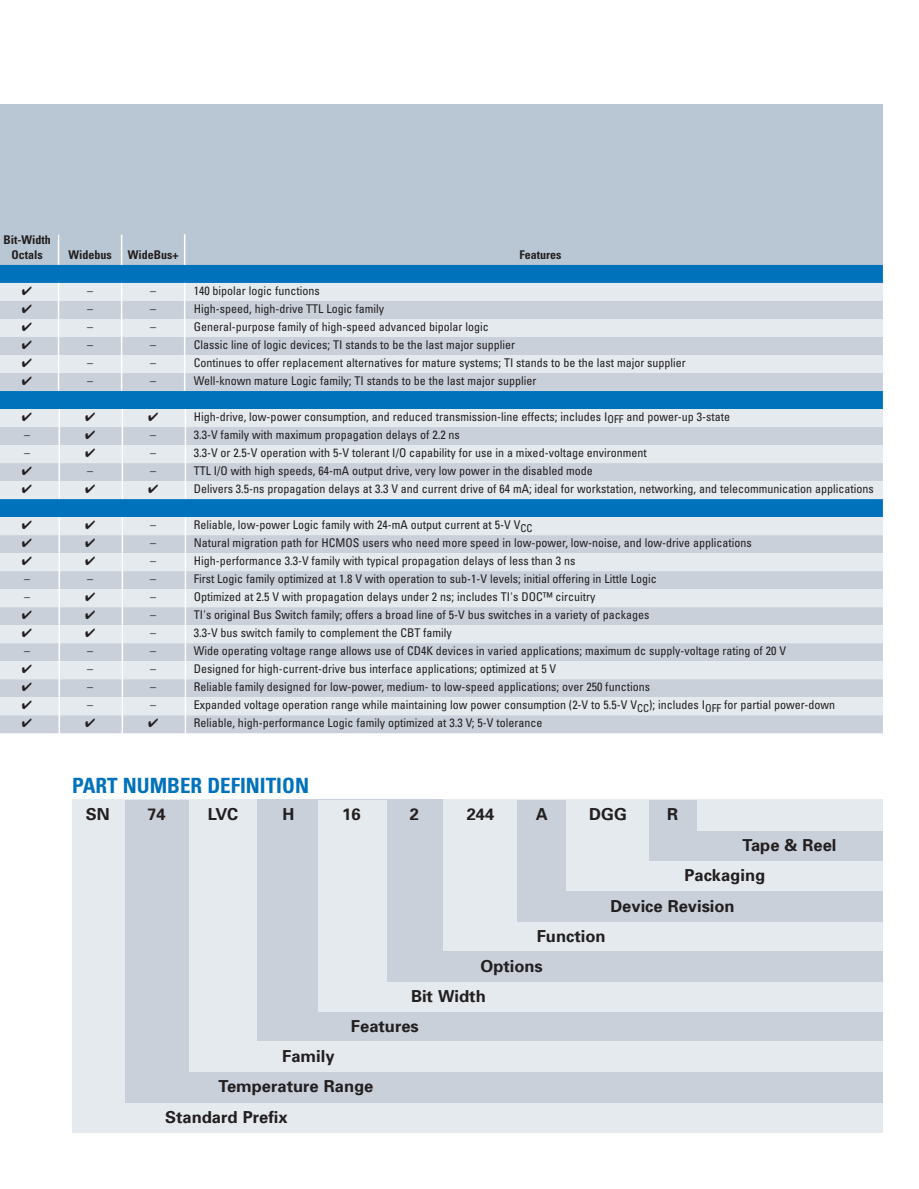
<style>
.page{position:relative;width:919px;height:1189px;background:#fff}
.page>*{position:absolute;margin:0;border:0;box-sizing:border-box;transform-origin:0 0}
.t1{font:700 condensed 21px "Univers";color:#0072bc}
.t2{font:700 16.5px "Univers";color:#231f20}
.t3{font:condensed 12px "Univers";color:#231f20}
.t4{font:700 condensed 12px/15px "Univers";color:#231f20;text-align:center}
</style>
<div class="page">
<div style="left:0;top:104px;width:882px;height:168px;background:#b9c6d3"></div>
<div style="left:0;top:265px;width:882px;height:18px;background:#0072bc"></div>
<div style="left:0;top:283px;width:882px;height:18px;background:#e4eaee"></div>
<div style="left:0;top:301px;width:882px;height:18px;background:#c9d0da"></div>
<div style="left:0;top:319px;width:882px;height:18px;background:#e4eaee"></div>
<div style="left:0;top:337px;width:882px;height:18px;background:#c9d0da"></div>
<div style="left:0;top:355px;width:882px;height:18px;background:#e4eaee"></div>
<div style="left:0;top:373px;width:882px;height:18px;background:#c9d0da"></div>
<div style="left:0;top:391px;width:882px;height:18px;background:#0072bc"></div>
<div style="left:0;top:409px;width:882px;height:18px;background:#e4eaee"></div>
<div style="left:0;top:427px;width:882px;height:18px;background:#c9d0da"></div>
<div style="left:0;top:445px;width:882px;height:18px;background:#e4eaee"></div>
<div style="left:0;top:463px;width:882px;height:18px;background:#c9d0da"></div>
<div style="left:0;top:481px;width:882px;height:18px;background:#e4eaee"></div>
<div style="left:0;top:499px;width:882px;height:18px;background:#0072bc"></div>
<div style="left:0;top:517px;width:882px;height:18px;background:#e4eaee"></div>
<div style="left:0;top:535px;width:882px;height:18px;background:#c9d0da"></div>
<div style="left:0;top:553px;width:882px;height:18px;background:#e4eaee"></div>
<div style="left:0;top:571px;width:882px;height:18px;background:#c9d0da"></div>
<div style="left:0;top:589px;width:882px;height:18px;background:#e4eaee"></div>
<div style="left:0;top:607px;width:882px;height:18px;background:#c9d0da"></div>
<div style="left:0;top:625px;width:882px;height:18px;background:#e4eaee"></div>
<div style="left:0;top:643px;width:882px;height:18px;background:#c9d0da"></div>
<div style="left:0;top:661px;width:882px;height:18px;background:#e4eaee"></div>
<div style="left:0;top:679px;width:882px;height:18px;background:#c9d0da"></div>
<div style="left:0;top:697px;width:882px;height:18px;background:#e4eaee"></div>
<div style="left:0;top:715px;width:882px;height:18px;background:#c9d0da"></div>
<div style="left:72px;top:799px;width:810px;height:333px;background:#e4eaee"></div>
<div style="left:125px;top:799px;width:757px;height:303px;background:#c9d0da"></div>
<div style="left:189px;top:799px;width:693px;height:272px;background:#e4eaee"></div>
<div style="left:258px;top:799px;width:624px;height:241px;background:#c9d0da"></div>
<div style="left:318px;top:799px;width:564px;height:212px;background:#e4eaee"></div>
<div style="left:387px;top:799px;width:495px;height:182px;background:#c9d0da"></div>
<div style="left:443px;top:799px;width:439px;height:152px;background:#e4eaee"></div>
<div style="left:517px;top:799px;width:365px;height:122px;background:#c9d0da"></div>
<div style="left:566px;top:799px;width:316px;height:91px;background:#e4eaee"></div>
<div style="left:649px;top:800px;width:233px;height:60px;background:#c9d0da"></div>
<div style="left:696px;top:800px;width:186px;height:30px;background:#e4eaee"></div>
<hr style="left:58px;top:235px;width:1px;height:30px;background:#fff">
<hr style="left:121px;top:235px;width:1px;height:30px;background:#fff">
<hr style="left:184px;top:234px;width:1px;height:31px;background:#fff">
<hr style="left:58px;top:283px;width:1px;height:107px;background:#fff">
<hr style="left:121px;top:283px;width:1px;height:107px;background:#fff">
<hr style="left:184px;top:283px;width:1px;height:107px;background:#fff">
<hr style="left:58px;top:409px;width:2px;height:90px;background:#fff">
<hr style="left:121px;top:409px;width:2px;height:90px;background:#fff">
<hr style="left:184px;top:409px;width:2px;height:90px;background:#fff">
<hr style="left:58px;top:517px;width:2px;height:216px;background:#fff">
<hr style="left:121px;top:517px;width:2px;height:216px;background:#fff">
<hr style="left:184px;top:517px;width:2px;height:216px;background:#fff">
<p class="t4" style="left:3px;top:233px;width:49px">Bit-Width<br>Octals</p>
<p class="t4" style="left:68px;top:248px;width:45px">Widebus</p>
<p class="t4" style="left:128px;top:248px;width:52px">WideBus+</p>
<p class="t4" style="left:519px;top:248px;width:43px">Features</p>
<p class="t3" style="left:87px;top:286px;width:7px">–</p>
<p class="t3" style="left:150px;top:286px;width:7px">–</p>
<p class="t3" style="left:194px;top:286px;width:128px">140 bipolar logic functions</p>
<p class="t3" style="left:87px;top:304px;width:7px">–</p>
<p class="t3" style="left:150px;top:304px;width:7px">–</p>
<p class="t3" style="left:194px;top:304px;width:192px">High-speed, high-drive TTL Logic family</p>
<p class="t3" style="left:87px;top:322px;width:7px">–</p>
<p class="t3" style="left:150px;top:322px;width:7px">–</p>
<p class="t3" style="left:194px;top:322px;width:296px">General-purpose family of high-speed advanced bipolar logic</p>
<p class="t3" style="left:87px;top:340px;width:7px">–</p>
<p class="t3" style="left:150px;top:340px;width:7px">–</p>
<p class="t3" style="left:194px;top:340px;width:323px">Classic line of logic devices; TI stands to be the last major supplier</p>
<p class="t3" style="left:87px;top:358px;width:7px">–</p>
<p class="t3" style="left:150px;top:358px;width:7px">–</p>
<p class="t3" style="left:194px;top:358px;width:493px">Continues to offer replacement alternatives for mature systems; TI stands to be the last major supplier</p>
<p class="t3" style="left:87px;top:376px;width:7px">–</p>
<p class="t3" style="left:150px;top:376px;width:7px">–</p>
<p class="t3" style="left:194px;top:376px;width:344px">Well-known mature Logic family; TI stands to be the last major supplier</p>
<p class="t3" style="left:194px;top:412px;width:537px">High-drive, low-power consumption, and reduced transmission-line effects; includes I<sub>OFF</sub> and power-up 3-state</p>
<p class="t3" style="left:24px;top:430px;width:7px">–</p>
<p class="t3" style="left:150px;top:430px;width:7px">–</p>
<p class="t3" style="left:194px;top:430px;width:267px">3.3-V family with maximum propagation delays of 2.2 ns</p>
<p class="t3" style="left:24px;top:448px;width:7px">–</p>
<p class="t3" style="left:150px;top:448px;width:7px">–</p>
<p class="t3" style="left:194px;top:448px;width:454px">3.3-V or 2.5-V operation with 5-V tolerant I/O capability for use in a mixed-voltage environment</p>
<p class="t3" style="left:87px;top:466px;width:7px">–</p>
<p class="t3" style="left:150px;top:466px;width:7px">–</p>
<p class="t3" style="left:194px;top:466px;width:400px">TTL I/O with high speeds, 64-mA output drive, very low power in the disabled mode</p>
<p class="t3" style="left:194px;top:484px;width:681px">Delivers 3.5-ns propagation delays at 3.3 V and current drive of 64 mA; ideal for workstation, networking, and telecommunication applications</p>
<p class="t3" style="left:150px;top:520px;width:7px">–</p>
<p class="t3" style="left:194px;top:520px;width:340px">Reliable, low-power Logic family with 24-mA output current at 5-V V<sub>CC</sub></p>
<p class="t3" style="left:150px;top:538px;width:7px">–</p>
<p class="t3" style="left:194px;top:538px;width:559px">Natural migration path for HCMOS users who need more speed in low-power, low-noise, and low-drive applications</p>
<p class="t3" style="left:150px;top:556px;width:7px">–</p>
<p class="t3" style="left:194px;top:556px;width:383px">High-performance 3.3-V family with typical propagation delays of less than 3 ns</p>
<p class="t3" style="left:24px;top:574px;width:7px">–</p>
<p class="t3" style="left:87px;top:574px;width:7px">–</p>
<p class="t3" style="left:150px;top:574px;width:7px">–</p>
<p class="t3" style="left:194px;top:574px;width:464px">First Logic family optimized at 1.8 V with operation to sub-1-V levels; initial offering in Little Logic</p>
<p class="t3" style="left:24px;top:592px;width:7px">–</p>
<p class="t3" style="left:150px;top:592px;width:7px">–</p>
<p class="t3" style="left:194px;top:592px;width:403px">Optimized at 2.5 V with propagation delays under 2 ns; includes TI's DOC™ circuitry</p>
<p class="t3" style="left:150px;top:610px;width:7px">–</p>
<p class="t3" style="left:194px;top:610px;width:457px">TI's original Bus Switch family; offers a broad line of 5-V bus switches in a variety of packages</p>
<p class="t3" style="left:150px;top:628px;width:7px">–</p>
<p class="t3" style="left:194px;top:628px;width:260px">3.3-V bus switch family to complement the CBT family</p>
<p class="t3" style="left:24px;top:646px;width:7px">–</p>
<p class="t3" style="left:87px;top:646px;width:7px">–</p>
<p class="t3" style="left:150px;top:646px;width:7px">–</p>
<p class="t3" style="left:194px;top:646px;width:593px">Wide operating voltage range allows use of CD4K devices in varied applications; maximum dc supply-voltage rating of 20 V</p>
<p class="t3" style="left:87px;top:664px;width:7px">–</p>
<p class="t3" style="left:150px;top:664px;width:7px">–</p>
<p class="t3" style="left:194px;top:664px;width:364px">Designed for high-current-drive bus interface applications; optimized at 5 V</p>
<p class="t3" style="left:87px;top:682px;width:7px">–</p>
<p class="t3" style="left:150px;top:682px;width:7px">–</p>
<p class="t3" style="left:194px;top:682px;width:457px">Reliable family designed for low-power, medium- to low-speed applications; over 250 functions</p>
<p class="t3" style="left:87px;top:700px;width:7px">–</p>
<p class="t3" style="left:150px;top:700px;width:7px">–</p>
<p class="t3" style="left:194px;top:700px;width:642px">Expanded voltage operation range while maintaining low power consumption (2-V to 5.5-V V<sub>CC</sub>); includes I<sub>OFF</sub> for partial power-down</p>
<p class="t3" style="left:194px;top:718px;width:350px">Reliable, high-performance Logic family optimized at 3.3 V; 5-V tolerance</p>
<h1 class="t1" style="left:72px;top:777px;width:238px">PART NUMBER DEFINITION</h1>
<h2 class="t2" style="left:86px;top:807px;width:25px">SN</h2>
<h2 class="t2" style="left:147px;top:807px;width:20px">74</h2>
<h2 class="t2" style="left:208px;top:807px;width:32px">LVC</h2>
<h2 class="t2" style="left:282px;top:807px;width:13px">H</h2>
<h2 class="t2" style="left:342px;top:807px;width:20px">16</h2>
<h2 class="t2" style="left:409px;top:807px;width:11px">2</h2>
<h2 class="t2" style="left:466px;top:807px;width:29px">244</h2>
<h2 class="t2" style="left:535px;top:807px;width:13px">A</h2>
<h2 class="t2" style="left:589px;top:807px;width:39px">DGG</h2>
<h2 class="t2" style="left:667px;top:807px;width:13px">R</h2>
<h2 class="t2" style="left:742px;top:839px;width:95px">Tape &amp; Reel</h2>
<h2 class="t2" style="left:684px;top:868px;width:82px">Packaging</h2>
<h2 class="t2" style="left:610px;top:900px;width:126px">Device Revision</h2>
<h2 class="t2" style="left:536px;top:930px;width:70px">Function</h2>
<h2 class="t2" style="left:480px;top:960px;width:64px">Options</h2>
<h2 class="t2" style="left:411px;top:990px;width:76px">Bit Width</h2>
<h2 class="t2" style="left:282px;top:1050px;width:54px">Family</h2>
<h2 class="t2" style="left:351px;top:1020px;width:69px">Features</h2>
<h2 class="t2" style="left:218px;top:1080px;width:156px">Temperature Range</h2>
<h2 class="t2" style="left:165px;top:1110px;width:124px">Standard Prefix</h2>
</div>
